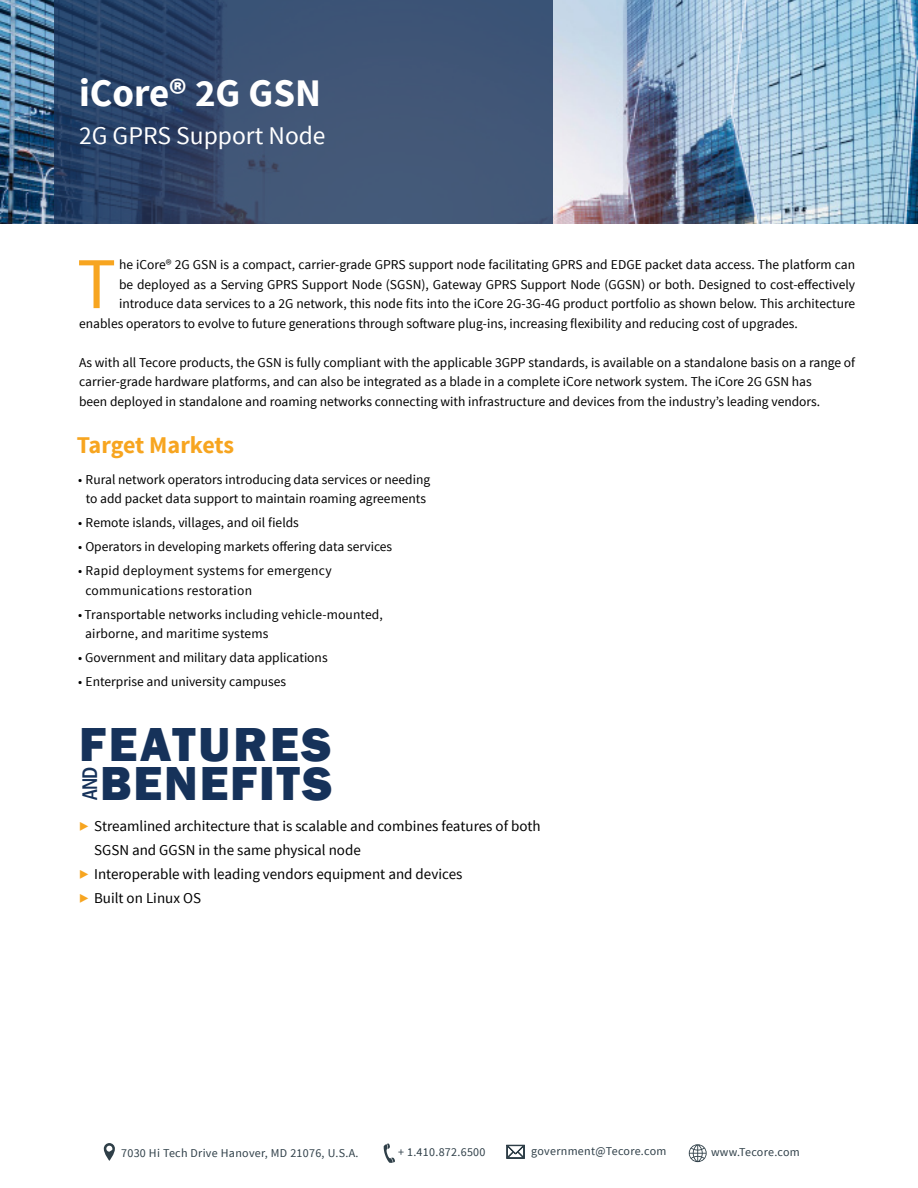
<style>
.page{position:relative;width:918px;height:1188px;background:#fff}
.page>*{position:absolute;margin:0;border:0;box-sizing:border-box;transform-origin:0 0}
.t1{font:72.9px "Source Sans Pro";color:#f7a520}
.t2{font:800 49.05px "Franklin Gothic";letter-spacing:.045em;color:#16325a}
.t3{font:700 39px "Source Sans Pro";color:#fff}
.t4{font:25.5px "Source Sans Pro";color:#fff}
.t5{font:700 24px "Source Sans Pro";letter-spacing:-.01em;color:#f7a520}
.t6{font:500 condensed 21.75px "Franklin Gothic";color:#16325a}
.t7{font:15px "Source Sans Pro";color:#000}
.t8{font:13.5px/19.5px "Source Sans Pro";color:#000}
.t9{font:13.5px/19.5px "Source Sans Pro";letter-spacing:.02em;color:#000}
.t10{font:12px "Source Sans Pro";letter-spacing:.025em;color:#2f3f48}
.s1{font-size:16.5px;color:#f7a520}
</style>
<div class="page">
<img style="left:0;top:0;width:918px;height:223px">
<svg style="left:54px;top:0;width:498px;height:224px;background:#384e71"></svg>
<svg style="left:104px;top:1143px;width:11px;height:18px"></svg>
<svg style="left:384px;top:1144px;width:11px;height:19px"></svg>
<svg style="left:507px;top:1145px;width:18px;height:14px"></svg>
<svg style="left:689px;top:1144px;width:18px;height:18px"></svg>
<h3 class="t3" style="left:79px;top:68px;width:244px">iCore® 2G GSN</h3>
<h3 class="t4" style="left:79px;top:119px;width:248px">2G GPRS Support Node</h3>
<h1 class="t1" style="left:77px;top:239px;width:41px">T</h1>
<p class="t8" style="left:119px;top:255px;width:738px">he iCore® 2G GSN is a compact, carrier-grade GPRS support node facilitating GPRS and EDGE packet data access. The platform can</p>
<p class="t8" style="left:119px;top:275px;width:738px">be deployed as a Serving GPRS Support Node (SGSN), Gateway GPRS Support Node (GGSN) or both. Designed to cost-effectively</p>
<p class="t8" style="left:119px;top:294px;width:738px">introduce data services to a 2G network, this node fits into the iCore 2G-3G-4G product portfolio as shown below. This architecture</p>
<p class="t8" style="left:79px;top:314px;width:720px">enables operators to evolve to future generations through software plug-ins, increasing flexibility and reducing cost of upgrades.</p>
<p class="t8" style="left:79px;top:353px;width:778px">As with all Tecore products, the GSN is fully compliant with the applicable 3GPP standards, is available on a standalone basis on a range of carrier-grade hardware platforms, and can also be integrated as a blade in a complete iCore network system. The iCore 2G GSN has<br>been deployed in standalone and roaming networks connecting with infrastructure and devices from the industry’s leading vendors.</p>
<h3 class="t5" style="left:77px;top:430px;width:159px">Target Markets</h3>
<p class="t8" style="left:78px;top:470px;width:354px;text-align:center">• Rural network operators introducing data services or needing to add packet data support to maintain roaming agreements</p>
<p class="t8" style="left:78px;top:513px;width:222px">• Remote islands, villages, and oil fields</p>
<p class="t8" style="left:78px;top:537px;width:316px">• Operators in developing markets offering data services</p>
<p class="t9" style="left:85px;top:561px;width:248px;text-indent:-7px">• Rapid deployment systems for emergency communications restoration</p>
<p class="t8" style="left:85px;top:605px;width:299px;text-indent:-7px">• Transportable networks including vehicle-mounted, airborne, and maritime systems</p>
<p class="t8" style="left:78px;top:648px;width:251px">• Government and military data applications</p>
<p class="t8" style="left:78px;top:672px;width:209px">• Enterprise and university campuses</p>
<h2 class="t2" style="left:79px;top:712px;width:254px">FEATURES</h2>
<h3 class="t6" style="left:76px;top:800px;width:35px;rotate:-90deg">AND</h3>
<h2 class="t2" style="left:100px;top:751px;width:234px">BENEFITS</h2>
<p class="t7" style="left:79px;top:817px;width:463px"><span class="s1">▶</span> Streamlined architecture that is scalable and combines features of both</p>
<p class="t7" style="left:94px;top:841px;width:268px">SGSN and GGSN in the same physical node</p>
<p class="t7" style="left:79px;top:865px;width:385px"><span class="s1">▶</span> Interoperable with leading vendors equipment and devices</p>
<p class="t7" style="left:79px;top:889px;width:123px"><span class="s1">▶</span> Built on Linux OS</p>
<p class="t10" style="left:121px;top:1145px;width:239px">7030 Hi Tech Drive Hanover, MD 21076, U.S.A.</p>
<p class="t10" style="left:398px;top:1144px;width:89px">+ 1.410.872.6500</p>
<p class="t10" style="left:531px;top:1143px;width:137px">government@Tecore.com</p>
<p class="t10" style="left:711px;top:1144px;width:90px">www.Tecore.com</p>
</div>
